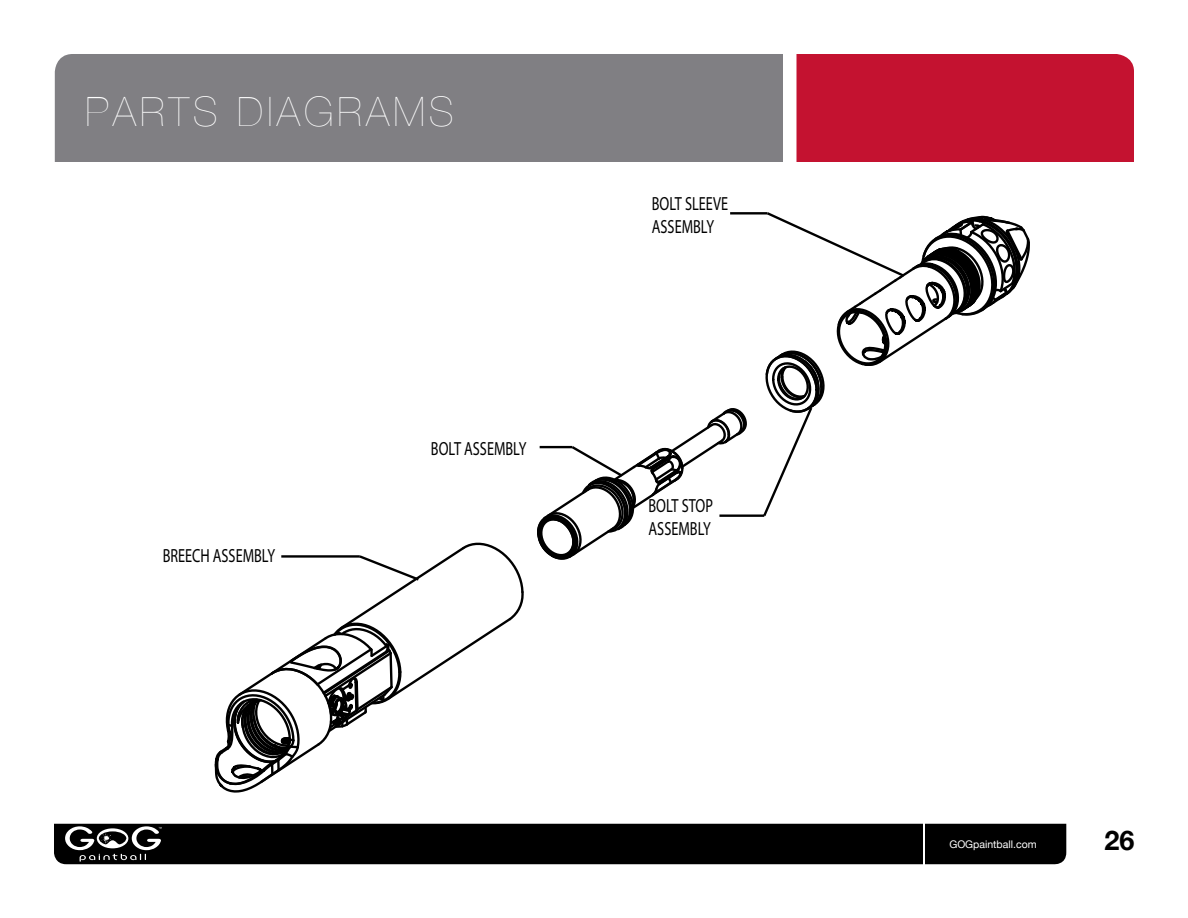
<style>
.page{position:relative;width:1188px;height:918px;background:#fff}
.page>*{position:absolute;margin:0;border:0;box-sizing:border-box;transform-origin:0 0}
.t1{font:200 40.5px "Helvetica Neue";letter-spacing:.1em;color:#fff}
.t2{font:700 27px "Helvetica Neue";color:#000}
.t3{font:19.05px/22.8px "Myriad Pro";color:#000;scale:.75 1}
.t4{font:10.5px "Helvetica Neue";color:#fff}
</style>
<div class="page">
<div style="left:55px;top:54px;width:728px;height:108px;background:#807f83"></div>
<div style="left:796px;top:54px;width:338px;height:108px;background:#c41230"></div>
<div style="left:54px;top:824px;width:1012px;height:41px;background:#000"></div>
<svg style="left:214px;top:408px;width:533px;height:385px"></svg>
<hr style="left:719px;top:514px;width:45px;height:3px;background:#000">
<svg style="left:761px;top:212px;width:269px;height:305px"></svg>
<hr style="left:730px;top:212px;width:38px;height:3px;background:#000">
<h1 class="t1" style="left:85px;top:88px;width:370px">PARTS DIAGRAMS</h1>
<p class="t3" style="left:163px;top:544px;width:152px">BREECH ASSEMBLY</p>
<p class="t3" style="left:431px;top:437px;width:129px">BOLT ASSEMBLY</p>
<p class="t3" style="left:652px;top:192px;width:103px">BOLT SLEEVE<br>ASSEMBLY</p>
<p class="t3" style="left:649px;top:494px;width:87px">BOLT STOP<br>ASSEMBLY</p>
<p class="t4" style="left:949px;top:838px;width:89px">GOGpaintball.com</p>
<h2 class="t2" style="left:1104px;top:824px;width:32px">26</h2>
</div>
